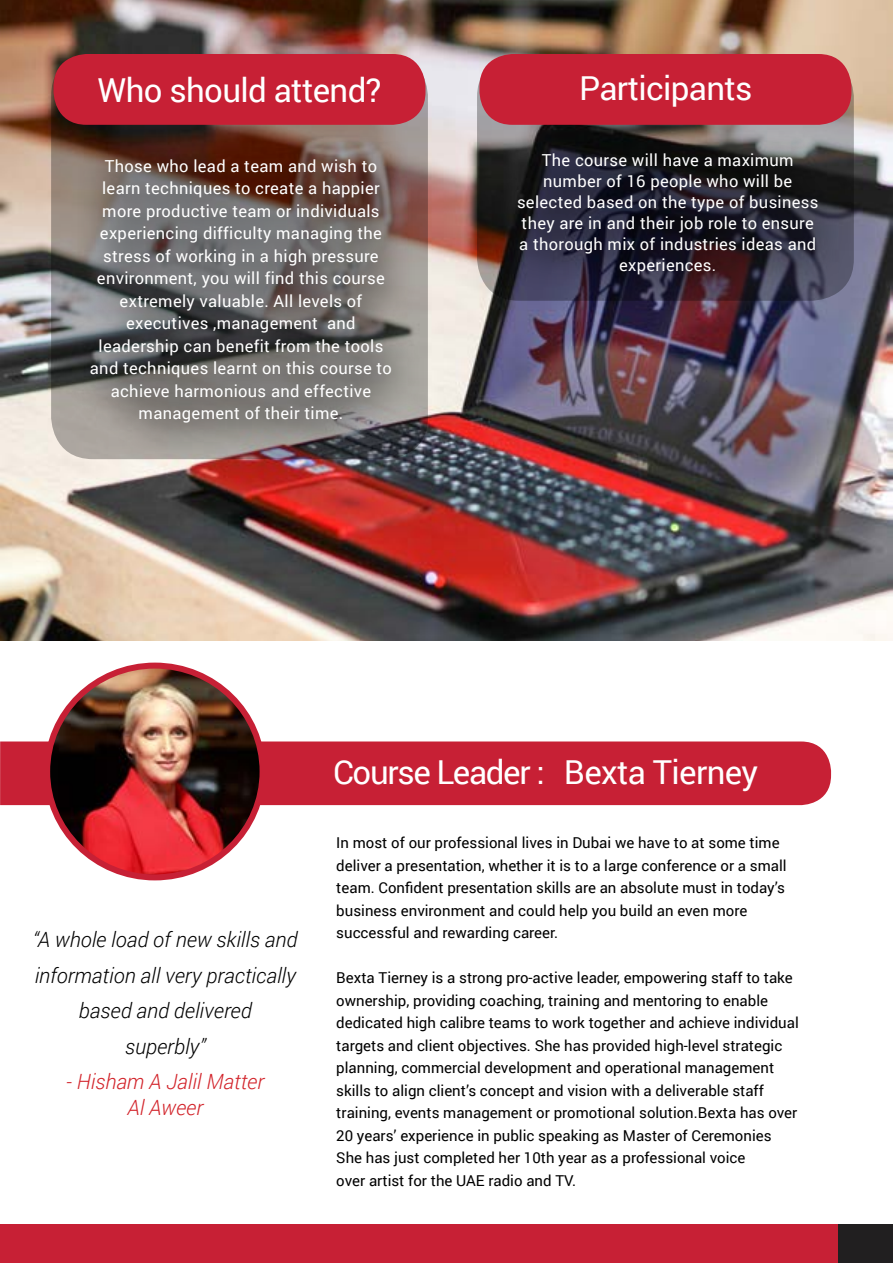
<style>
.page{position:relative;width:893px;height:1263px;background:#fff}
.page>*{position:absolute;margin:0;border:0;box-sizing:border-box;transform-origin:0 0}
.t1{font:33px "Roboto";letter-spacing:-.02em;color:#fff}
.t2{font:italic 300 21px/35.4px "Roboto";color:#000;text-align:center}
.t3{font:italic 300 21px/26.4px "Roboto";color:#d2232a;text-align:center}
.t4{font:16.5px/22.5px "Roboto";letter-spacing:.02em;color:#fff;text-align:center}
.t5{font:15px/22.5px "Roboto";color:#000}
</style>
<div class="page">
<div style="left:0;top:1224px;width:893px;height:39px;background:#c72035"></div>
<div style="left:839px;top:1224px;width:54px;height:39px;background:#211f20"></div>
<img style="left:0;top:0;width:893px;height:641px">
<svg style="left:477px;top:55px;width:377px;height:246px;background:#64534d"></svg>
<svg style="left:51px;top:54px;width:377px;height:405px;background:#6f625c"></svg>
<div style="left:479px;top:54px;width:372px;height:71px;background:#c72035;border-radius:33px"></div>
<div style="left:54px;top:54px;width:371px;height:71px;background:#c72035;border-radius:33px"></div>
<div style="left:0;top:741px;width:831px;height:64px;background:#c72035"></div>
<div style="left:489px;top:125px;width:366px;height:189px;background:#000;opacity:.39"></div>
<div style="left:61px;top:132px;width:368px;height:330px;background:#000;opacity:.47"></div>
<img style="left:47px;top:666px;width:215px;height:211px">
<div style="left:44px;top:663px;width:222px;height:217px;border:6px solid #c72035;border-radius:50%"></div>
<h1 class="t1" style="left:97px;top:67px;width:286px">Who should attend?</h1>
<h1 class="t1" style="left:579px;top:65px;width:175px">Participants</h1>
<p class="t4" style="left:90px;top:154px;width:304px">Those who lead a team and wish to learn techniques to create a happier more productive team or individuals experiencing difficulty managing the stress of working in a high pressure environment, you will find this course extremely valuable. All levels of executives ,management and leadership can benefit from the tools and techniques learnt on this course to achieve harmonious and effective management of their time.</p>
<p class="t4" style="left:517px;top:149px;width:303px;line-height:21px">The course will have a maximum number of 16 people who will be selected based on the type of business they are in and their job role to ensure a thorough mix of industries ideas and experiences.</p>
<h2 class="t2" style="left:33px;top:921px;width:266px">“A whole load of new skills and information all very practically based and delivered<br>superbly”</h2>
<h2 class="t3" style="left:66px;top:1068px;width:199px">- Hisham A Jalil Matter<br>Al Aweer</h2>
<h1 class="t1" style="left:333px;top:749px;width:426px">Course Leader : Bexta Tierney</h1>
<p class="t5" style="left:336px;top:831px;width:452px">In most of our professional lives in Dubai we have to at some time deliver a presentation, whether it is to a large conference or a small team. Confident presentation skills are an absolute must in today’s business environment and could help you build an even more successful and rewarding career.</p>
<p class="t5" style="left:336px;top:966px;width:464px">Bexta Tierney is a strong pro-active leader, empowering staff to take ownership, providing coaching, training and mentoring to enable dedicated high calibre teams to work together and achieve individual targets and client objectives. She has provided high-level strategic planning, commercial development and operational management skills to align client’s concept and vision with a deliverable staff training, events management or promotional solution.Bexta has over 20 years’ experience in public speaking as Master of Ceremonies She has just completed her 10th year as a professional voice<br>over artist for the UAE radio and TV.</p>
</div>
